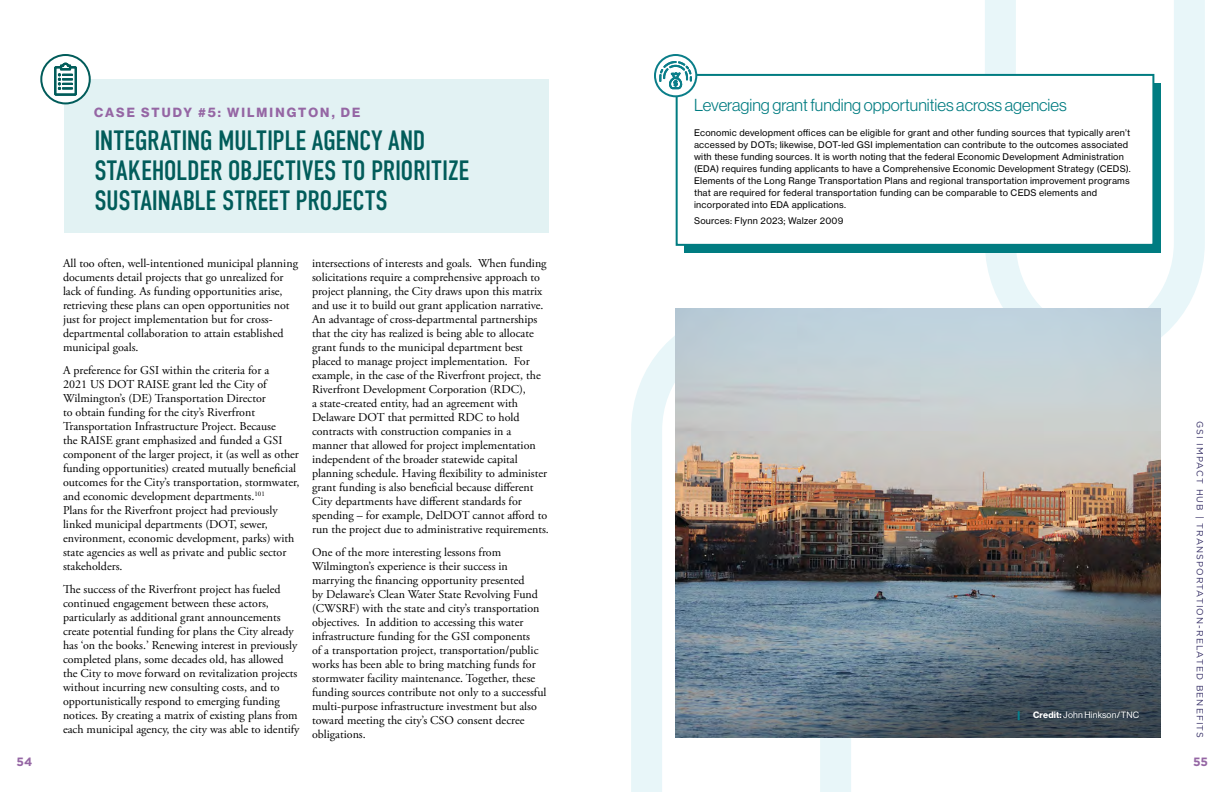
<style>
.page{position:relative;width:1224px;height:792px;background:#fff}
.page>*{position:absolute;margin:0;border:0;box-sizing:border-box;transform-origin:0 0}
.t1{font:28px/30px "DIN Condensed";letter-spacing:-.01em;color:#015c5a}
.t2{font:17px "N Haas Grotesk DS Pro 45 Lt";color:#007c81}
.t3{font:13px "N Haas Grotesk DS Pro 75 Bd";letter-spacing:.16em;color:#9566a4}
.t4{font:12px/14px "Adobe Garamond Pro";color:#000}
.t5{font:700 12px "Gotham";color:#9566a4}
.t6{font:9px/12px "N Haas Grotesk TX Pro 55 Rg";letter-spacing:.02em;color:#000}
.t7{font:9px "Gotham";letter-spacing:.12em;color:#373067}
.t8{font:9px "N Haas Grotesk DS Pro 55 Rg";letter-spacing:.02em;color:#fff}
.s1{font-family:"N Haas Grotesk DS Pro 75 Bd"}
</style>
<div class="page">
<svg style="left:969px;top:0;width:236px;height:337px"></svg>
<svg style="left:631px;top:308px;width:236px;height:484px"></svg>
<div style="left:684px;top:84px;width:476px;height:169px;background:#007c81"></div>
<div style="left:676px;top:74px;width:478px;height:172px;background:#fff;border:2px solid #007c81"></div>
<svg style="left:655px;top:55px;width:41px;height:41px"></svg>
<div style="left:654px;top:54px;width:43px;height:43px;border:2px solid #0a7e89;border-radius:50%"></div>
<svg style="left:659px;top:61px;width:33px;height:28px"></svg>
<img style="left:675px;top:309px;width:486px;height:125px">
<img style="left:675px;top:434px;width:486px;height:304px">
<svg style="left:1018px;top:711px;width:2px;height:9px"></svg>
<div style="left:64px;top:79px;width:485px;height:153px;background:#e2f2f3"></div>
<div style="left:41px;top:55px;width:49px;height:48px;background:#fff;border-radius:50%"></div>
<div style="left:40px;top:54px;width:51px;height:50px;border:2px solid #015c5a;border-radius:50%"></div>
<svg style="left:54px;top:62px;width:23px;height:34px"></svg>
<p class="t3" style="left:94px;top:104px;width:268px">CASE STUDY #5: WILMINGTON, DE</p>
<h1 class="t1" style="left:94px;top:126px;width:377px">INTEGRATING MULTIPLE AGENCY AND<br>STAKEHOLDER OBJECTIVES TO PRIORITIZE<br>SUSTAINABLE STREET PROJECTS</h1>
<p class="t4" style="left:63px;top:256px;width:237px">All too often, well-intentioned municipal planning documents detail projects that go unrealized for lack of funding. As funding opportunities arise, retrieving these plans can open opportunities not just for project implementation but for cross&shy;departmental collaboration to attain established municipal goals.</p>
<p class="t4" style="left:63px;top:363px;width:238px">A preference for GSI within the criteria for a<br>2021 US DOT RAISE grant led the City of Wilmington’s (DE) Transportation Director<br>to obtain funding for the city’s Riverfront Transportation Infrastructure Project. Because<br>the RAISE grant emphasized and funded a GSI component of the larger project, it (as well as other funding opportunities) created mutually beneficial outcomes for the City’s transportation, stormwater, and economic development departments.<sup>101<br></sup>Plans for the Riverfront project had previously linked municipal departments (DOT, sewer, environment, economic development, parks) with state agencies as well as private and public sector stakeholders.</p>
<p class="t4" style="left:63px;top:582px;width:238px">The success of the Riverfront project has fueled continued engagement between these actors, particularly as additional grant announcements create potential funding for plans the City already has ‘on the books.’ Renewing interest in previously completed plans, some decades old, has allowed the City to move forward on revitalization projects without incurring new consulting costs, and to opportunistically respond to emerging funding notices. By creating a matrix of existing plans from each municipal agency, the city was able to identify</p>
<p class="t4" style="left:312px;top:256px;width:238px">intersections of interests and goals. When funding solicitations require a comprehensive approach to project planning, the City draws upon this matrix and use it to build out grant application narrative.<br>An advantage of cross-departmental partnerships that the city has realized is being able to allocate grant funds to the municipal department best placed to manage project implementation. For example, in the case of the Riverfront project, the Riverfront Development Corporation (RDC),<br>a state-created entity, had an agreement with Delaware DOT that permitted RDC to hold contracts with construction companies in a manner that allowed for project implementation independent of the broader statewide capital planning schedule. Having flexibility to administer grant funding is also beneficial because different City departments have different standards for spending – for example, DelDOT cannot afford to run the project due to administrative requirements.</p>
<p class="t4" style="left:312px;top:545px;width:236px">One of the more interesting lessons from Wilmington’s experience is their success in marrying the financing opportunity presented<br>by Delaware’s Clean Water State Revolving Fund (CWSRF) with the state and city’s transportation objectives. In addition to accessing this water infrastructure funding for the GSI components<br>of a transportation project, transportation/public works has been able to bring matching funds for stormwater facility maintenance. Together, these funding sources contribute not only to a successful multi-purpose infrastructure investment but also toward meeting the city’s CSO consent decree obligations.</p>
<h2 class="t2" style="left:694px;top:95px;width:374px">Leveraging grant funding opportunities across agencies</h2>
<p class="t6" style="left:694px;top:127px;width:438px">Economic development offices can be eligible for grant and other funding sources that typically aren’t accessed by DOTs; likewise, DOT-led GSI implementation can contribute to the outcomes associated with these funding sources. It is worth noting that the federal Economic Development Administration (EDA) requires funding applicants to have a Comprehensive Economic Development Strategy (CEDS).<br>Elements of the Long Range Transportation Plans and regional transportation improvement programs that are required for federal transportation funding can be comparable to CEDS elements and incorporated into EDA applications.</p>
<p class="t6" style="left:694px;top:215px;width:151px">Sources: Flynn 2023; Walzer 2009</p>
<p class="t8" style="left:1033px;top:710px;width:108px"><span class="s1">Credit:</span> John Hinkson/TNC</p>
<p class="t7" style="left:1206px;top:421px;width:319px;rotate:90deg">GSI IMPACT HUB | TRANSPORTATION-RELATED BENEFITS</p>
<p class="t5" style="left:17px;top:753px;width:17px">54</p>
<p class="t5" style="left:1193px;top:753px;width:17px">55</p>
</div>
